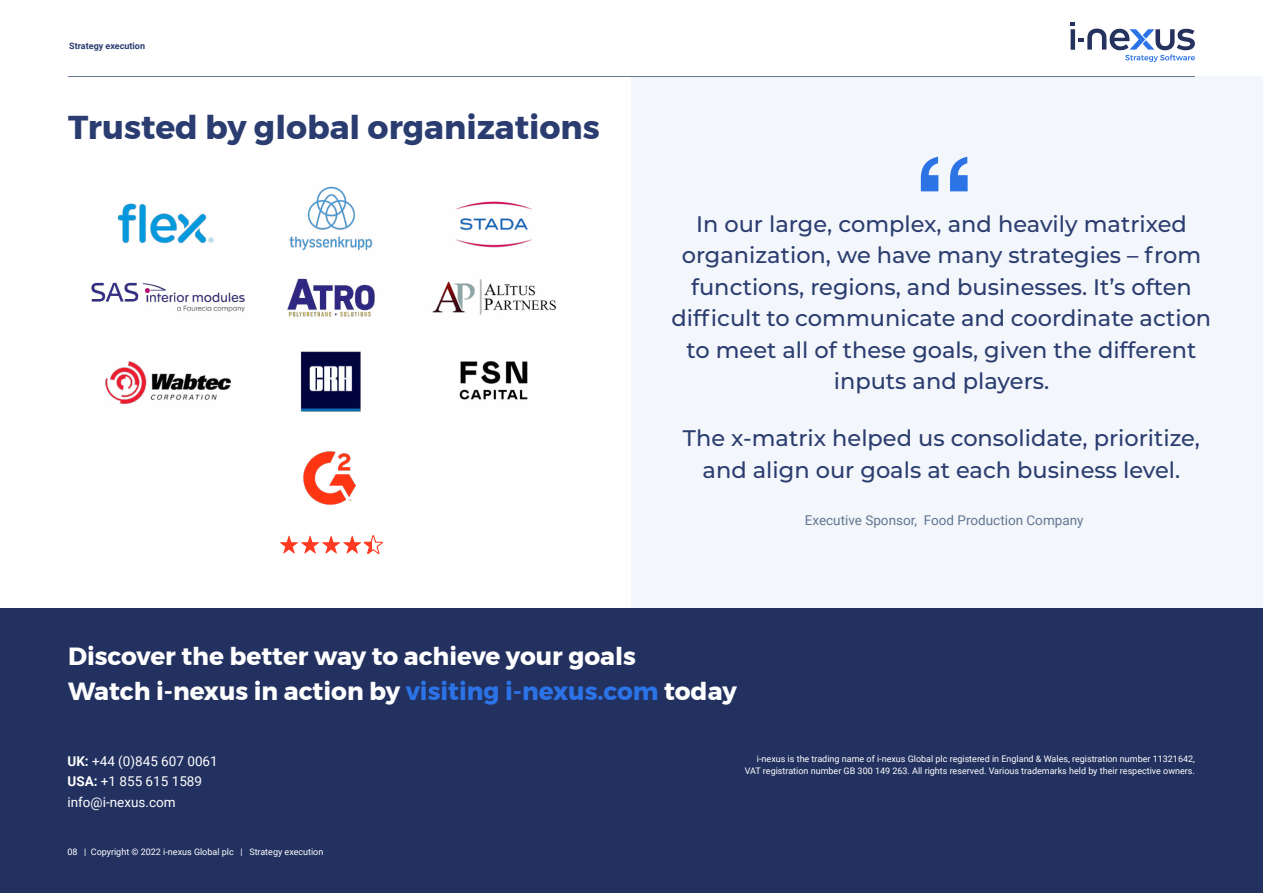
<style>
.page{position:relative;width:1263px;height:893px;background:#fff}
.page>*{position:absolute;margin:0;border:0;box-sizing:border-box;transform-origin:0 0}
.t1{font:700 33px "Montserrat";color:#2b3d70}
.t2{font:700 24.75px/35.7px "Montserrat";color:#fff}
.t3{font:500 22.5px/31.5px "Montserrat";color:#2b3d70;text-align:center}
.t4{font:13.5px/20.5px "Roboto";color:#fff}
.t5{font:13.5px "Roboto";color:#627792}
.t6{font:9px/12px "Roboto";color:#fff;text-align:right}
.t7{font:700 9px "Roboto";color:#2b3d70}
.s1{color:#2b73e6}
.s2{font-weight:700}
</style>
<div class="page">
<div style="left:631px;top:77px;width:632px;height:531px;background:#f3f6fa"></div>
<div style="left:0;top:608px;width:1263px;height:285px;background:#233160"></div>
<hr style="left:68px;top:76px;width:1127px;height:1px;background:#627792">
<svg style="left:921px;top:157px;width:46px;height:34px"></svg>
<img style="left:304px;top:452px;width:52px;height:53px">
<svg style="left:280px;top:535px;width:103px;height:20px"></svg>
<svg style="left:1070px;top:22px;width:125px;height:40px"></svg>
<img style="left:91px;top:186px;width:465px;height:226px">
<p class="t7" style="left:69px;top:39px;width:77px">Strategy execution</p>
<h1 class="t1" style="left:68px;top:101px;width:533px">Trusted by global organizations</h1>
<p class="t3" style="left:672px;top:207px;width:541px">In our large, complex, and heavily matrixed organization, we have many strategies – from functions, regions, and businesses. It’s often difficult to communicate and coordinate action to meet all of these goals, given the different inputs and players.</p>
<p class="t3" style="left:683px;top:421px;width:519px">The x-matrix helped us consolidate, prioritize, and align our goals at each business level.</p>
<p class="t5" style="left:805px;top:510px;width:280px">Executive Sponsor, Food Production Company</p>
<p class="t2" style="left:68px;top:638px;width:670px">Discover the better way to achieve your goals<br>Watch i-nexus in action by <span class="s1">visiting i-nexus.com</span> today</p>
<p class="t4" style="left:68px;top:750px;width:152px"><span class="s2">UK:</span> +44 (0)845 607 0061<br><span class="s2">USA:</span> +1 855 615 1589 info@i-nexus.com</p>
<p class="t6" style="left:68px;top:845px;width:12px">08</p>
<p class="t6" style="left:84px;top:845px;width:241px">| Copyright © 2022 i-nexus Global plc | Strategy execution</p>
<p class="t6" style="left:745px;top:753px;width:452px">i-nexus is the trading name of i-nexus Global plc registered in England &amp; Wales, registration number 11321642,<br>VAT registration number GB 300 149 263. All rights reserved. Various trademarks held by their respective owners.</p>
</div>
